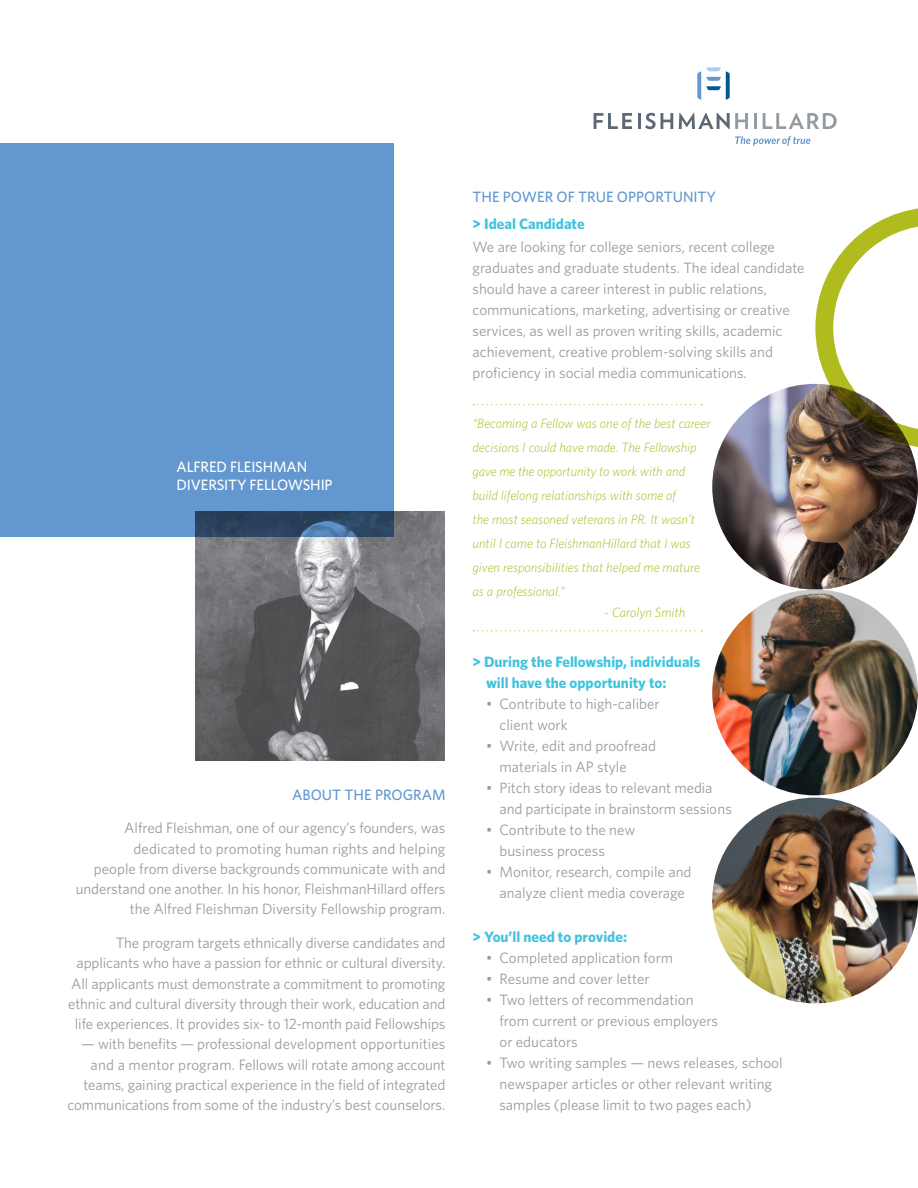
<style>
.page{position:relative;width:918px;height:1188px;background:#fff}
.page>*{position:absolute;margin:0;border:0;box-sizing:border-box;transform-origin:0 0}
.t1{font:15px/21px "Whitney";color:#959ca1}
.t2{font:700 15px/21px "Whitney";color:#42c3dc}
.t3{font:500 15px "Whitney";color:#6297d0}
.t4{font:500 15px "Whitney";letter-spacing:-.01em;color:#fff}
.t5{font:italic 300 13.5px/24px "Whitney";color:#b0bb1d}
.s1{font-weight:900}
</style>
<div class="page">
<svg style="left:815px;top:208px;width:103px;height:240px"></svg>
<img style="left:712px;top:384px;width:206px;height:206px;border-radius:103px">
<img style="left:712px;top:590px;width:206px;height:205px;border-radius:103px">
<svg style="left:735px;top:136px;width:75px;height:9px"></svg>
<svg style="left:594px;top:113px;width:38px;height:16px"></svg>
<hr style="left:638px;top:113px;width:3px;height:16px;background:#5c6875">
<svg style="left:645px;top:113px;width:28px;height:16px"></svg>
<svg style="left:679px;top:113px;width:69px;height:16px"></svg>
<hr style="left:754px;top:113px;width:3px;height:16px;background:#959ca1">
<svg style="left:763px;top:113px;width:74px;height:16px"></svg>
<svg style="left:697px;top:67px;width:33px;height:33px"></svg>
<div style="left:0;top:143px;width:394px;height:394px;background:#6297d0"></div>
<img style="left:195px;top:511px;width:250px;height:250px">
<svg style="left:473px;top:630px;width:229px;height:2px"></svg>
<svg style="left:473px;top:404px;width:229px;height:1px"></svg>
<img style="left:712px;top:798px;width:206px;height:205px;border-radius:103px">
<p class="t4" style="left:177px;top:457px;width:132px">ALFRED FLEISHMAN</p>
<p class="t4" style="left:177px;top:475px;width:158px">DIVERSITY FELLOWSHIP</p>
<p class="t3" style="left:292px;top:784px;width:155px">ABOUT THE PROGRAM</p>
<p class="t1" style="left:76px;top:818px;width:371px;line-height:20.2px;text-align:right">Alfred Fleishman, one of our agency’s founders, was dedicated to promoting human rights and helping<br>people from diverse backgrounds communicate with and understand one another. In his honor, FleishmanHillard offers the Alfred Fleishman Diversity Fellowship program.</p>
<p class="t1" style="left:68px;top:932px;width:379px;line-height:20.2px;text-align:right">The program targets ethnically diverse candidates and applicants who have a passion for ethnic or cultural diversity.<br>All applicants must demonstrate a commitment to promoting ethnic and cultural diversity through their work, education and life experiences. It provides six- to 12-month paid Fellowships</p>
<p class="t1" style="left:68px;top:1034px;width:380px;line-height:20.2px;text-align:right">— with benefits — professional development opportunities and a mentor program. Fellows will rotate among account teams, gaining practical experience in the field of integrated communications from some of the industry’s best counselors.</p>
<p class="t3" style="left:472px;top:187px;width:245px">THE POWER OF TRUE OPPORTUNITY</p>
<p class="t2" style="left:472px;top:213px;width:114px"><span class="s1">&gt;</span> Ideal Candidate</p>
<p class="t1" style="left:472px;top:235px;width:334px">We are looking for college seniors, recent college graduates and graduate students. The ideal candidate should have a career interest in public relations, communications, marketing, advertising or creative services, as well as proven writing skills, academic achievement, creative problem-solving skills and proficiency in social media communications.</p>
<p class="t5" style="left:472px;top:411px;width:240px">“Becoming a Fellow was one of the best career decisions I could have made. The Fellowship gave me the opportunity to work with and build lifelong relationships with some of<br>the most seasoned veterans in PR. It wasn’t until I came to FleishmanHillard that I was given responsibilities that helped me mature as a professional.”</p>
<p class="t5" style="left:604px;top:600px;width:82px">- Carolyn Smith</p>
<p class="t2" style="left:486px;top:651px;width:216px;text-indent:-14px"><span class="s1">&gt;</span> During the Fellowship, individuals will have the opportunity to:</p>
<p class="t1" style="left:500px;top:693px;width:162px;text-indent:-14px">• Contribute to high-caliber client work</p>
<p class="t1" style="left:500px;top:735px;width:158px;text-indent:-14px">• Write, edit and proofread materials in AP style</p>
<p class="t1" style="left:500px;top:777px;width:234px;text-indent:-14px">• Pitch story ideas to relevant media and participate in brainstorm sessions</p>
<p class="t1" style="left:500px;top:819px;width:137px;text-indent:-14px">• Contribute to the new business process</p>
<p class="t1" style="left:486px;top:861px;width:207px;text-align:center">• Monitor, research, compile and analyze client media coverage</p>
<p class="t2" style="left:472px;top:925px;width:156px"><span class="s1">&gt;</span> You’ll need to provide:</p>
<p class="t1" style="left:486px;top:946px;width:189px">• Completed application form</p>
<p class="t1" style="left:486px;top:967px;width:165px">• Resume and cover letter</p>
<p class="t1" style="left:500px;top:988px;width:220px;text-indent:-14px">• Two letters of recommendation from current or previous employers or educators</p>
<p class="t1" style="left:500px;top:1051px;width:285px;text-indent:-14px">• Two writing samples — news releases, school newspaper articles or other relevant writing samples (please limit to two pages each)</p>
</div>
